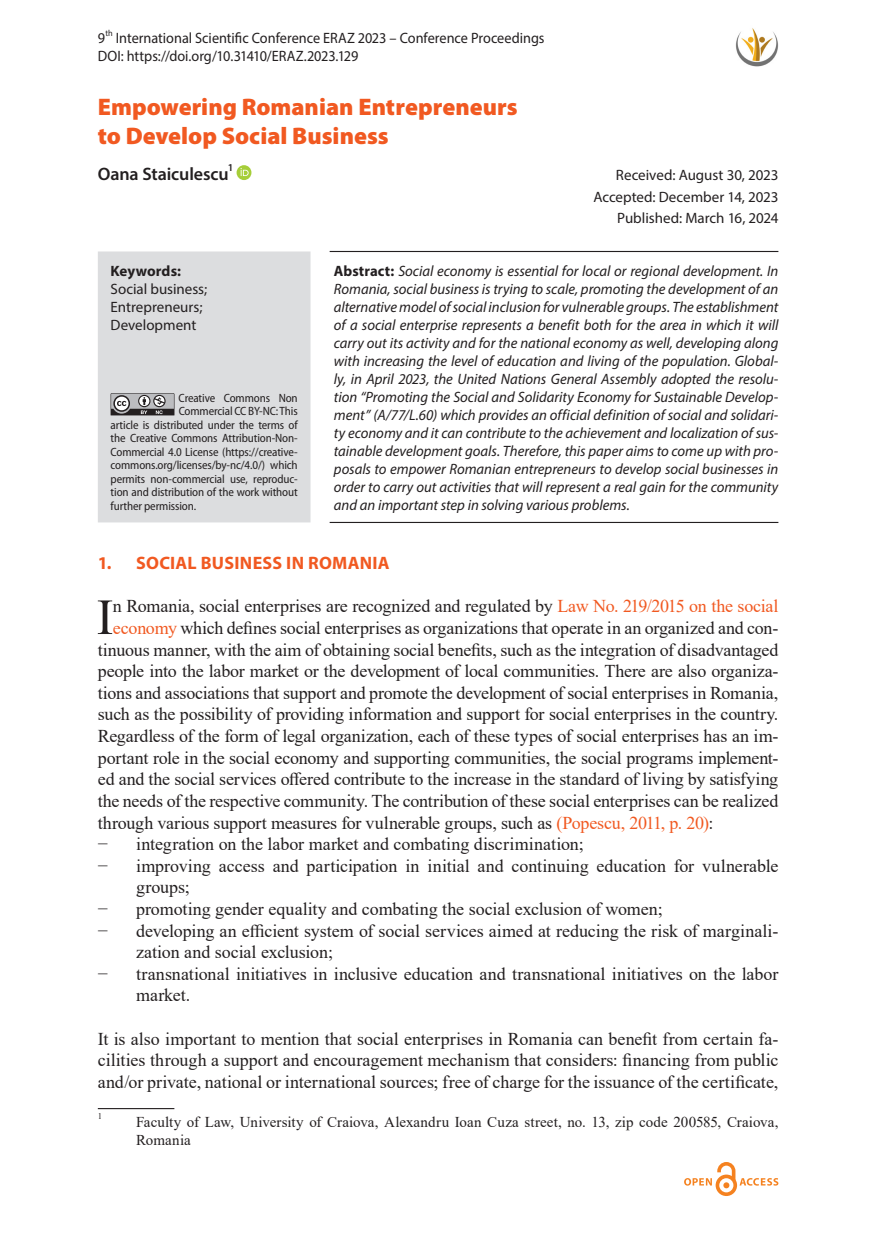
<style>
.page{position:relative;width:872px;height:1234px;background:#fff}
.page>*{position:absolute;margin:0;border:0;box-sizing:border-box;transform-origin:0 0}
.Normal_Prvi_pasus{font:50.55px "Times New Roman";color:#231f20}
.Naslov_1{font:900 24px/28.8px "Myriad Pro";color:#f15921}
.Normal_Prvi_pasus-2{font:18px "Times New Roman";letter-spacing:-.01em;color:#231f20}
.Nabrajanje_Literatur{font:18px/21.6px "Times New Roman";letter-spacing:-.005em;color:#231f20}
.Naslov_2{font:700 18px "Myriad Pro";letter-spacing:.015em;color:#f15921}
.Autor{font:600 18px "Myriad Pro";letter-spacing:-.005em;color:#231f20}
.Abstract{font:italic 15px/18px "Myriad Pro";color:#231f20;text-align:justify}
.Zaglavlje-1{font:15px "Myriad Pro";color:#231f20;scale:.95 1}
.Fusnota_AUTOR{font:15px/18px "Times New Roman";letter-spacing:.005em;color:#231f20}
.Received{font:15px "Myriad Pro";letter-spacing:-.005em;color:#231f20}
.Keywords{font:15px "Myriad Pro";color:#231f20}
.Keywords-2{font:700 15px "Myriad Pro";letter-spacing:.005em;color:#231f20}
.CCommons{font:semi-condensed 12px "Myriad Pro";letter-spacing:-.01em;color:#231f20}
.Autor-2{font:600 10.5px "Myriad Pro";color:#231f20}
.Zaglavlje-1-2{font:8.7px "Myriad Pro";color:#231f20;scale:.95 1}
.Fusnota_AUTOR-2{font:8.7px "Times New Roman";color:#231f20}
.s1{font-weight:700;font-style:normal}
.s2{color:#f15921}
</style>
<div class="page">
<svg style="left:684px;top:1162px;width:94px;height:33px"></svg>
<img style="left:736px;top:28px;width:42px;height:39px">
<svg style="left:240px;top:165px;width:11px;height:15px"></svg>
<div style="left:236px;top:165px;width:15px;height:15px;background:#a6ce39;border-radius:50%"></div>
<svg style="left:240px;top:168px;width:9px;height:8px"></svg>
<div style="left:98px;top:251px;width:212px;height:271px;background:#dcdddf"></div>
<hr style="left:330px;top:251px;width:448px;height:1px;background:#231f20">
<hr style="left:330px;top:522px;width:448px;height:1px;background:#231f20">
<svg style="left:111px;top:393px;width:63px;height:22px"></svg>
<hr style="left:98px;top:1107px;width:76px;height:1px;background:#231f20">
<p class="Zaglavlje-1-2" style="left:105px;top:28px;width:9px">th</p>
<p class="Zaglavlje-1" style="left:116px;top:29px;width:453px">International Scientific Conference ERAZ 2023 – Conference Proceedings</p>
<p class="Zaglavlje-1" style="left:98px;top:47px;width:276px">DOI: https://doi.org/10.31410/ERAZ.2023.129</p>
<p class="Naslov_1" style="left:98px;top:93px;width:421px">Empowering Romanian Entrepreneurs to Develop Social Business</p>
<p class="Autor" style="left:98px;top:162px;width:132px">Oana Staiculescu</p>
<p class="Autor-2" style="left:228px;top:161px;width:7px">1</p>
<p class="Zaglavlje-1" style="left:98px;top:29px;width:9px">9</p>
<p class="Received" style="left:616px;top:166px;width:164px">Received: August 30, 2023</p>
<p class="Received" style="left:593px;top:187px;width:186px">Accepted: December 14, 2023</p>
<p class="Received" style="left:617px;top:209px;width:163px">Published: March 16, 2024</p>
<p class="Keywords-2" style="left:111px;top:260px;width:72px">Keywords:</p>
<p class="Keywords" style="left:111px;top:279px;width:98px">Social business;</p>
<p class="Keywords" style="left:111px;top:297px;width:93px">Entrepreneurs;</p>
<p class="Keywords" style="left:111px;top:315px;width:87px">Development</p>
<p class="CCommons" style="left:179px;top:391px;width:121px">Creative Commons Non</p>
<p class="CCommons" style="left:179px;top:404px;width:120px">Commercial CC BY-NC: This</p>
<p class="CCommons" style="left:111px;top:418px;width:189px">article is distributed under the terms of</p>
<p class="CCommons" style="left:111px;top:431px;width:189px">the Creative Commons Attribution-Non-</p>
<p class="CCommons" style="left:111px;top:445px;width:189px">Commercial 4.0 License (https://creative-</p>
<p class="CCommons" style="left:111px;top:458px;width:189px">commons.org/licenses/by-nc/4.0/) which</p>
<p class="CCommons" style="left:111px;top:472px;width:189px">permits non-commercial use, reproduc-</p>
<p class="CCommons" style="left:111px;top:485px;width:189px">tion and distribution of the work without</p>
<p class="CCommons" style="left:111px;top:499px;width:87px">further permission.</p>
<p class="Abstract" style="left:334px;top:261px;width:446px"><span class="s1">Abstract:</span> Social economy is essential for local or regional development. In Romania, social business is trying to scale, promoting the development of an alternative model of social inclusion for vulnerable groups. The establishment of a social enterprise represents a benefit both for the area in which it will carry out its activity and for the national economy as well, developing along with increasing the level of education and living of the population. Global&shy;ly, in April 2023, the United Nations General Assembly adopted the resolu&shy;tion “Promoting the Social and Solidarity Economy for Sustainable Develop&shy;ment” (A/77/L.60) which provides an official definition of social and solidari&shy;ty economy and it can contribute to the achievement and localization of sus&shy;tainable development goals. Therefore, this paper aims to come up with pro&shy;posals to empower Romanian entrepreneurs to develop social businesses in order to carry out activities that will represent a real gain for the community and an important step in solving various problems.</p>
<p class="Naslov_2" style="left:98px;top:551px;width:293px">1. SOCIAL BUSINESS IN ROMANIA</p>
<p class="Normal_Prvi_pasus" style="left:97px;top:581px;width:18px">I</p>
<p class="Normal_Prvi_pasus-2" style="left:113px;top:593px;width:667px">n Romania, social enterprises are recognized and regulated by <span class="s2">Law No. 219/2015 on the social</span></p>
<p class="Normal_Prvi_pasus-2" style="left:113px;top:615px;width:667px"><span class="s2">economy</span> which defines social enterprises as organizations that operate in an organized and con-</p>
<p class="Normal_Prvi_pasus-2" style="left:98px;top:636px;width:682px">tinuous manner, with the aim of obtaining social benefits, such as the integration of disadvantaged</p>
<p class="Normal_Prvi_pasus-2" style="left:98px;top:658px;width:682px">people into the labor market or the development of local communities. There are also organiza-</p>
<p class="Normal_Prvi_pasus-2" style="left:98px;top:680px;width:682px">tions and associations that support and promote the development of social enterprises in Romania,</p>
<p class="Normal_Prvi_pasus-2" style="left:98px;top:701px;width:682px">such as the possibility of providing information and support for social enterprises in the country.</p>
<p class="Normal_Prvi_pasus-2" style="left:98px;top:723px;width:682px">Regardless of the form of legal organization, each of these types of social enterprises has an im-</p>
<p class="Normal_Prvi_pasus-2" style="left:98px;top:744px;width:682px">portant role in the social economy and supporting communities, the social programs implement-</p>
<p class="Normal_Prvi_pasus-2" style="left:98px;top:766px;width:682px">ed and the social services offered contribute to the increase in the standard of living by satisfying</p>
<p class="Normal_Prvi_pasus-2" style="left:98px;top:788px;width:682px">the needs of the respective community. The contribution of these social enterprises can be realized</p>
<p class="Normal_Prvi_pasus-2" style="left:98px;top:809px;width:617px">through various support measures for vulnerable groups, such as <span class="s2">(Popescu, 2011, p. 20)</span>:</p>
<p class="Nabrajanje_Literatur" style="left:98px;top:832px;width:12px">−</p>
<p class="Nabrajanje_Literatur" style="left:136px;top:832px;width:449px">integration on the labor market and combating discrimination;</p>
<p class="Nabrajanje_Literatur" style="left:98px;top:854px;width:12px">−</p>
<p class="Nabrajanje_Literatur" style="left:136px;top:854px;width:644px">improving access and participation in initial and continuing education for vulnerable groups;</p>
<p class="Nabrajanje_Literatur" style="left:98px;top:897px;width:12px">−</p>
<p class="Nabrajanje_Literatur" style="left:136px;top:897px;width:528px">promoting gender equality and combating the social exclusion of women;</p>
<p class="Nabrajanje_Literatur" style="left:98px;top:919px;width:12px">−</p>
<p class="Nabrajanje_Literatur" style="left:136px;top:919px;width:644px">developing an efficient system of social services aimed at reducing the risk of marginali&shy;zation and social exclusion;</p>
<p class="Nabrajanje_Literatur" style="left:98px;top:962px;width:12px">−</p>
<p class="Nabrajanje_Literatur" style="left:136px;top:962px;width:644px">transnational initiatives in inclusive education and transnational initiatives on the labor market.</p>
<p class="Nabrajanje_Literatur" style="left:98px;top:1027px;width:682px;text-align:justify">It is also important to mention that social enterprises in Romania can benefit from certain fa&shy;cilities through a support and encouragement mechanism that considers: financing from public and/or private, national or international sources; free of charge for the issuance of the certificate,</p>
<p class="Fusnota_AUTOR-2" style="left:98px;top:1109px;width:6px">1</p>
<p class="Fusnota_AUTOR" style="left:136px;top:1111px;width:644px">Faculty of Law, University of Craiova, Alexandru Ioan Cuza street, no. 13, zip code 200585, Craiova,<br>Romania</p>
</div>
